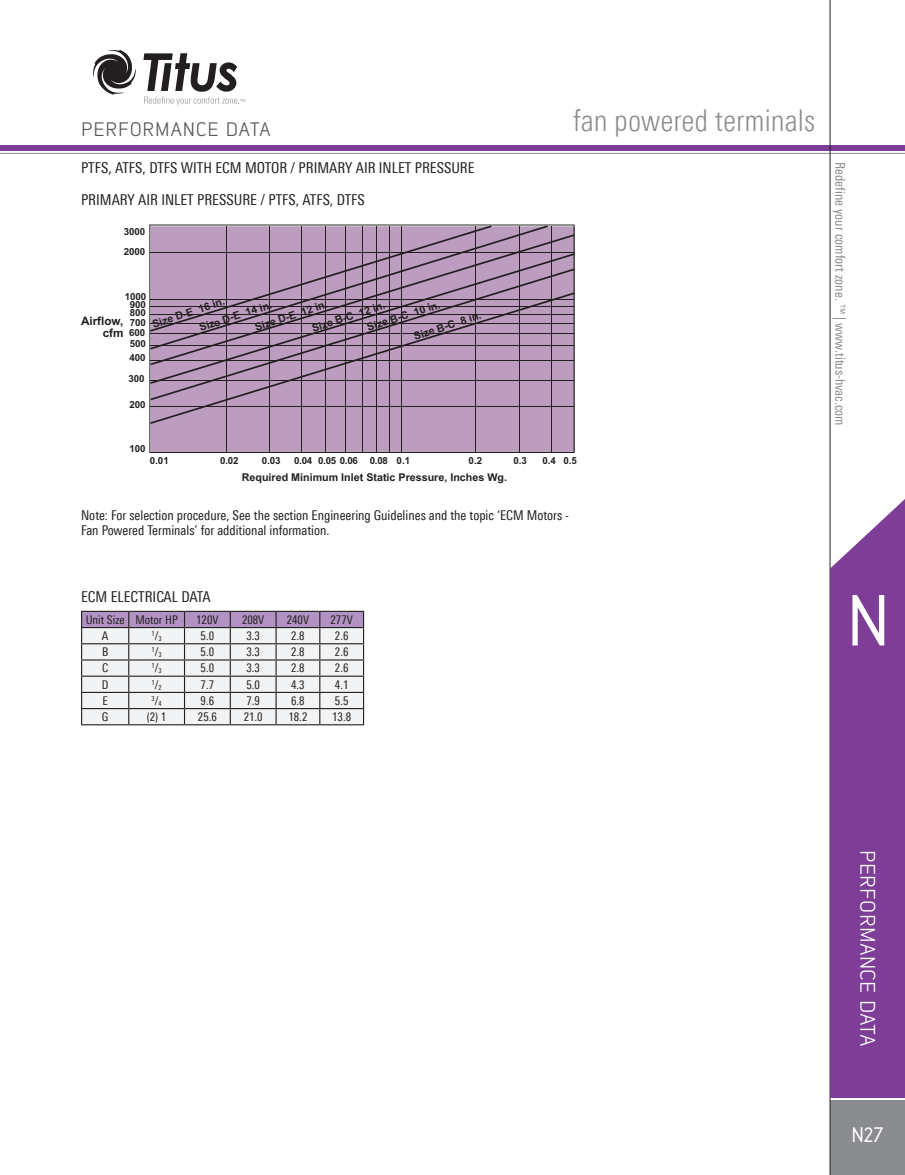
<style>
.page{position:relative;width:905px;height:1175px;background:#fff}
.page>*{position:absolute;margin:0;border:0;box-sizing:border-box;transform-origin:0 0}
.t1{font:500 72px "Lintel";color:#fff}
.t2{font:300 condensed 30px "LT Univers";color:#8a8c8f}
.t3{font:21px "Lintel";letter-spacing:.01em;color:#fff}
.t4{font:500 21px "Lintel";color:#fff}
.t5{font:19.5px "Lintel";letter-spacing:.035em;color:#57585a}
.Heading_4{font:condensed 15px "LT Univers";color:#231f20}
.Paragraph{font:condensed 13.5px/15px "LT Univers";color:#231f20}
.t6{font:condensed 13.5px "LT Univers";color:#8a8c8f}
.Paragraph-2{font:condensed 12px "LT Univers";color:#231f20}
.t7{font:700 11.7px/11.7px "Arial";color:#231f20;text-align:right}
.t8{font:700 10.65px/17.9px "Arial";color:#231f20}
.t9{font:700 9.75px "Arial";letter-spacing:-.005em;color:#231f20}
.Paragraph-3{font:condensed 7.05px "LT Univers";color:#231f20}
.s1{font-size:12px}
</style>
<div class="page">
<svg style="left:81px;top:611px;width:283px;height:114px"></svg>
<svg style="left:93px;top:50px;width:43px;height:45px"></svg>
<svg style="left:143px;top:53px;width:102px;height:52px"></svg>
<hr style="left:0;top:153px;width:904px;height:1px;background:#8a8c8f">
<div style="left:0;top:146px;width:904px;height:5px;background:#7e3e98"></div>
<div style="left:830px;top:1100px;width:74px;height:74px;background:#8a8c8f"></div>
<hr style="left:829px;top:0;width:1px;height:1174px;background:#231f20">
<div style="left:830px;top:568px;width:74px;height:529px;background:#7e3e98"></div>
<svg style="left:830px;top:492px;width:74px;height:76px"></svg>
<div style="left:150px;top:226px;width:423px;height:226px;background:#bc9dc0"></div>
<hr style="left:226px;top:227px;width:1px;height:225px;background:#231f20">
<hr style="left:269px;top:227px;width:1px;height:225px;background:#231f20">
<hr style="left:301px;top:227px;width:1px;height:225px;background:#231f20">
<hr style="left:325px;top:227px;width:1px;height:225px;background:#231f20">
<hr style="left:345px;top:227px;width:1px;height:225px;background:#231f20">
<hr style="left:362px;top:227px;width:1px;height:225px;background:#231f20">
<hr style="left:377px;top:227px;width:1px;height:225px;background:#231f20">
<hr style="left:389px;top:227px;width:1px;height:225px;background:#231f20">
<hr style="left:401px;top:227px;width:1px;height:225px;background:#231f20">
<hr style="left:475px;top:227px;width:1px;height:225px;background:#231f20">
<hr style="left:519px;top:227px;width:1px;height:225px;background:#231f20">
<hr style="left:551px;top:227px;width:1px;height:225px;background:#231f20">
<svg style="left:150px;top:225px;width:397px;height:9px;background:#b099b3"></svg>
<svg style="left:150px;top:234px;width:424px;height:19px;background:#ab8faf"></svg>
<svg style="left:150px;top:384px;width:424px;height:40px;background:#b295b5"></svg>
<svg style="left:150px;top:253px;width:424px;height:131px;background:#a58aa8"></svg>
<h3 class="t5" style="left:81px;top:116px;width:191px">PERFORMANCE DATA</h3>
<p class="Heading_4" style="left:81px;top:159px;width:395px">PTFS, ATFS, DTFS WITH ECM MOTOR / PRIMARY AIR INLET PRESSURE</p>
<p class="Heading_4" style="left:81px;top:191px;width:285px">PRIMARY AIR INLET PRESSURE / PTFS, ATFS, DTFS</p>
<p class="t9" style="left:124px;top:224px;width:23px">3000</p>
<p class="t9" style="left:124px;top:244px;width:23px">2000</p>
<p class="t9" style="left:125px;top:290px;width:23px">1000</p>
<p class="t8" style="left:191px;top:302px;width:77px;text-indent:-44px;rotate:-18deg">Size D-E 16 in.<br>Size D-E 14 in.</p>
<p class="t9" style="left:130px;top:298px;width:18px">900</p>
<p class="t8" style="left:304px;top:302px;width:78px;line-height:18.8px;text-indent:-54px;rotate:-18deg">Size D-E 12 in.<br>Size B-C 12 in.</p>
<p class="t8" style="left:403px;top:304px;width:72px;line-height:23.1px;text-indent:-42px;rotate:-18deg">Size B-C 10 in.<br>Size B-C 8 in.</p>
<p class="t9" style="left:130px;top:306px;width:18px">800</p>
<p class="t7" style="left:81px;top:315px;width:44px">Airflow, cfm</p>
<p class="t9" style="left:130px;top:316px;width:18px">700</p>
<p class="t9" style="left:129px;top:325px;width:18px">600</p>
<p class="t9" style="left:130px;top:337px;width:18px">500</p>
<p class="t9" style="left:129px;top:351px;width:18px">400</p>
<p class="t9" style="left:128px;top:371px;width:18px">300</p>
<p class="t9" style="left:129px;top:397px;width:18px">200</p>
<p class="t9" style="left:129px;top:442px;width:18px">100</p>
<h2 class="t2" style="left:573px;top:103px;width:244px">fan powered terminals</h2>
<p class="t9" style="left:150px;top:453px;width:20px">0.01</p>
<p class="t9" style="left:220px;top:453px;width:20px">0.02</p>
<p class="t9" style="left:262px;top:453px;width:20px">0.03</p>
<p class="t9" style="left:294px;top:453px;width:117px">0.04 0.05 0.06 0.08 0.1</p>
<p class="t9" style="left:468px;top:453px;width:15px">0.2</p>
<p class="t9" style="left:513px;top:453px;width:15px">0.3</p>
<p class="t9" style="left:542px;top:453px;width:36px">0.4 0.5</p>
<p class="t8" style="left:242px;top:468px;width:267px">Required Minimum Inlet Static Pressure, Inches Wg.</p>
<p class="Paragraph" style="left:81px;top:508px;width:489px">Note: For selection procedure, See the section Engineering Guidelines and the topic ‘ECM Motors -<br>Fan Powered Terminals’ for additional information.</p>
<p class="t6" style="left:848px;top:162px;width:265px;rotate:90deg">Redefine your comfort zone. ™ | www.titus-hvac.com</p>
<p class="Heading_4" style="left:81px;top:587px;width:131px">ECM ELECTRICAL DATA</p>
<p class="Paragraph-2" style="left:86px;top:612px;width:40px">Unit Size</p>
<p class="Paragraph-2" style="left:135px;top:612px;width:44px">Motor HP</p>
<p class="Paragraph-2" style="left:196px;top:612px;width:24px">120V</p>
<p class="Paragraph-2" style="left:242px;top:612px;width:24px">208V</p>
<p class="Paragraph-2" style="left:287px;top:612px;width:24px">240V</p>
<p class="Paragraph-2" style="left:330px;top:612px;width:24px">277V</p>
<p class="Paragraph-2" style="left:102px;top:629px;width:8px">A</p>
<p class="Paragraph-3" style="left:152px;top:632px;width:11px">1<span class="s1">/</span>3</p>
<p class="Paragraph-2" style="left:201px;top:629px;width:15px">5.0</p>
<p class="Paragraph-2" style="left:246px;top:629px;width:15px">3.3</p>
<p class="Paragraph-2" style="left:291px;top:629px;width:15px">2.8</p>
<p class="Paragraph-2" style="left:335px;top:629px;width:15px">2.6</p>
<p class="Paragraph-2" style="left:102px;top:645px;width:8px">B</p>
<p class="Paragraph-3" style="left:152px;top:648px;width:11px">1<span class="s1">/</span>3</p>
<p class="Paragraph-2" style="left:201px;top:645px;width:15px">5.0</p>
<p class="Paragraph-2" style="left:246px;top:645px;width:15px">3.3</p>
<p class="Paragraph-2" style="left:291px;top:645px;width:15px">2.8</p>
<p class="Paragraph-2" style="left:335px;top:645px;width:15px">2.6</p>
<p class="Paragraph-2" style="left:102px;top:661px;width:8px">C</p>
<p class="Paragraph-3" style="left:152px;top:664px;width:11px">1<span class="s1">/</span>3</p>
<p class="Paragraph-2" style="left:201px;top:661px;width:15px">5.0</p>
<p class="Paragraph-2" style="left:246px;top:661px;width:15px">3.3</p>
<p class="Paragraph-2" style="left:291px;top:661px;width:15px">2.8</p>
<p class="Paragraph-2" style="left:335px;top:661px;width:15px">2.6</p>
<p class="Paragraph-2" style="left:102px;top:677px;width:8px">D</p>
<p class="Paragraph-3" style="left:152px;top:680px;width:11px">1<span class="s1">/</span>2</p>
<p class="Paragraph-2" style="left:201px;top:677px;width:15px">7.7</p>
<p class="Paragraph-2" style="left:246px;top:677px;width:15px">5.0</p>
<p class="Paragraph-2" style="left:291px;top:677px;width:15px">4.3</p>
<p class="Paragraph-2" style="left:335px;top:677px;width:15px">4.1</p>
<p class="Paragraph-2" style="left:102px;top:693px;width:7px">E</p>
<p class="Paragraph-3" style="left:152px;top:696px;width:11px">3<span class="s1">/</span>4</p>
<p class="Paragraph-2" style="left:201px;top:693px;width:15px">9.6</p>
<p class="Paragraph-2" style="left:246px;top:693px;width:15px">7.9</p>
<p class="Paragraph-2" style="left:291px;top:693px;width:15px">6.8</p>
<p class="Paragraph-2" style="left:335px;top:693px;width:15px">5.5</p>
<p class="Paragraph-2" style="left:102px;top:710px;width:8px">G</p>
<p class="Paragraph-2" style="left:147px;top:710px;width:21px">(2) 1</p>
<p class="Paragraph-2" style="left:198px;top:710px;width:20px">25.6</p>
<p class="Paragraph-2" style="left:244px;top:710px;width:20px">21.0</p>
<p class="Paragraph-2" style="left:288px;top:710px;width:20px">18.2</p>
<p class="Paragraph-2" style="left:332px;top:710px;width:20px">13.8</p>
<h1 class="t1" style="left:848px;top:573px;width:41px">N</h1>
<h3 class="t3" style="left:882px;top:850px;width:198px;rotate:90deg">PERFORMANCE DATA</h3>
<h3 class="t4" style="left:852px;top:1121px;width:33px">N27</h3>
</div>
